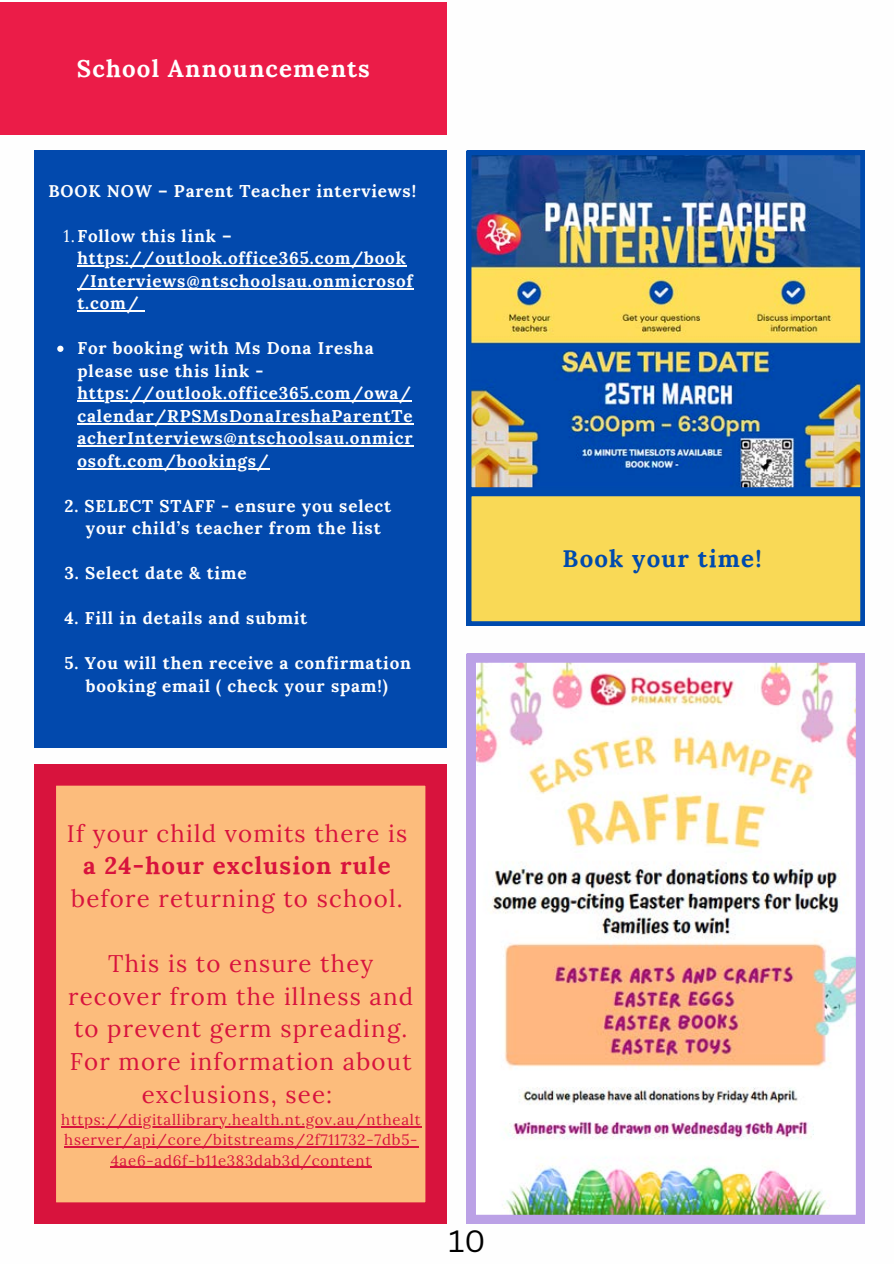
<style>
.page{position:relative;width:894px;height:1264px;background:#fff}
.page>*{position:absolute;margin:0;border:0;box-sizing:border-box;transform-origin:0 0}
.t1{font:30px "Canva Sans";color:#000}
.t2{font:24px/32.7px "Lora";letter-spacing:.05em;color:#d8133d;text-align:center}
.t3{font:700 24px "Lora";letter-spacing:.05em;color:#fff}
.t4{font:700 24px "Lora";letter-spacing:.05em;color:#004aad}
.t5{font:700 16.95px/22.5px "Lora";letter-spacing:.05em;color:#fefefe}
.t6{font:15px/20.2px "Lora";letter-spacing:.05em;color:#d8133d;text-align:center}
.s1{font-weight:400}
.s2{font-weight:700}
</style>
<div class="page">
<div style="left:0;top:2px;width:446px;height:133px;background:#eb1c48"></div>
<img style="left:467px;top:151px;width:397px;height:340px">
<div style="left:35px;top:151px;width:411px;height:596px;background:#0249ad"></div>
<img style="left:467px;top:653px;width:397px;height:570px">
<svg style="left:35px;top:764px;width:411px;height:459px;background:#f59c70"></svg>
<hr style="left:61px;top:1126px;width:360px;height:1px;background:#d8133d">
<hr style="left:64px;top:1146px;width:354px;height:1px;background:#d8133d">
<hr style="left:111px;top:1166px;width:261px;height:1px;background:#d8133d">
<svg style="left:467px;top:492px;width:397px;height:133px;background:#e5cd5c"></svg>
<hr style="left:77px;top:266px;width:329px;height:1px;background:#fefefe">
<hr style="left:77px;top:288px;width:336px;height:1px;background:#fefefe">
<hr style="left:77px;top:311px;width:62px;height:1px;background:#fefefe">
<svg style="left:57px;top:345px;width:6px;height:7px"></svg>
<hr style="left:77px;top:400px;width:335px;height:2px;background:#fefefe">
<hr style="left:77px;top:423px;width:336px;height:1px;background:#fefefe">
<hr style="left:77px;top:445px;width:336px;height:2px;background:#fefefe">
<hr style="left:77px;top:468px;width:192px;height:1px;background:#fefefe">
<h1 class="t3" style="left:77px;top:53px;width:294px">School Announcements</h1>
<h3 class="t5" style="left:48px;top:180px;width:369px">BOOK NOW – Parent Teacher interviews!</h3>
<h2 class="t5" style="left:64px;top:224px;width:169px"><span class="s1">1.</span>Follow this link –</h2>
<p class="t5" style="left:77px;top:247px;width:337px">https://outlook.office365.com/book /Interviews@ntschoolsau.onmicrosof t.com/</p>
<p class="t5" style="left:77px;top:337px;width:297px">For booking with Ms Dona Iresha please use this link -</p>
<p class="t5" style="left:77px;top:382px;width:337px;text-align:justify">https://outlook.office365.com/owa/ calendar/RPSMsDonaIreshaParentTe acherInterviews@ntschoolsau.onmicr</p>
<p class="t5" style="left:77px;top:449px;width:193px">osoft.com/bookings/</p>
<p class="t5" style="left:64px;top:494px;width:328px">2. SELECT STAFF - ensure you select</p>
<h1 class="t5" style="left:86px;top:517px;width:296px">your child’s teacher from the list</h1>
<h1 class="t5" style="left:64px;top:561px;width:184px">3. Select date &amp; time</h1>
<p class="t5" style="left:64px;top:606px;width:244px">4. Fill in details and submit</p>
<p class="t5" style="left:64px;top:651px;width:348px;text-align:center">5. You will then receive a confirmation booking email ( check your spam!)</p>
<p class="t2" style="left:67px;top:816px;width:342px">If your child vomits there is <span class="s2">a 24-hour exclusion rule </span>before returning to school.</p>
<p class="t2" style="left:68px;top:947px;width:346px">This is to ensure they recover from the illness and to prevent germ spreading.</p>
<h3 class="t2" style="left:70px;top:1044px;width:343px">For more information about exclusions, see:</h3>
<h3 class="t6" style="left:61px;top:1109px;width:361px">https://digitallibrary.health.nt.gov.au/nthealt</h3>
<h3 class="t6" style="left:64px;top:1129px;width:355px">hserver/api/core/bitstreams/2f711732-7db5-<br>4ae6-ad6f-b11e383dab3d/content</h3>
<h3 class="t1" style="left:448px;top:1220px;width:39px">10</h3>
<h4 class="t4" style="left:562px;top:543px;width:200px">Book your time!</h4>
</div>
